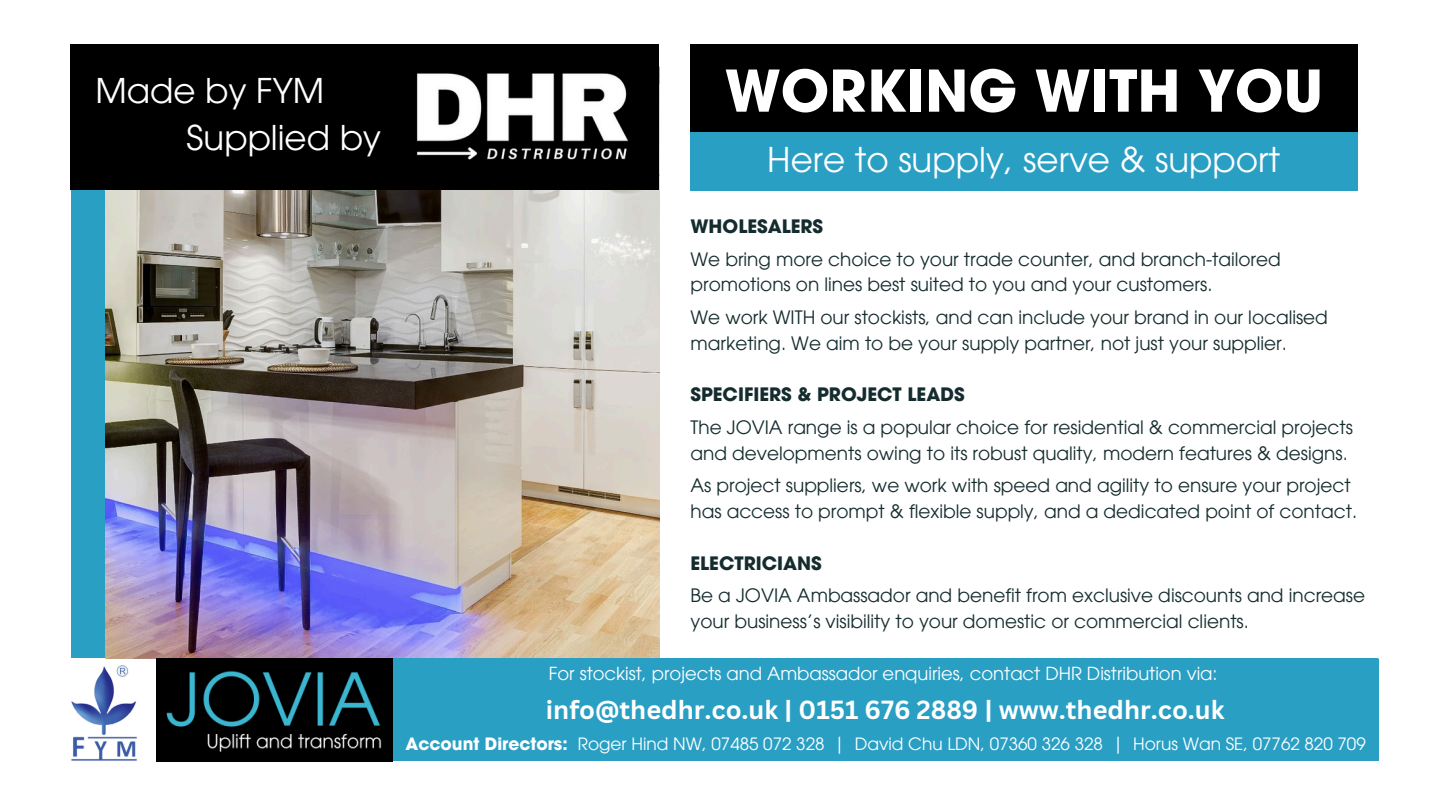
<style>
.page{position:relative;width:1440px;height:810px;background:#fff}
.page>*{position:absolute;margin:0;border:0;box-sizing:border-box;transform-origin:0 0}
.t1{font:700 57px "ITC Avant Garde Pro";color:#fff}
.t2{font:34.2px "ITC Avant Garde Pro";color:#fff}
.t3{font:34.1px "ITC Avant Garde Pro";color:#fff}
.t4{font:700 25.5px "Canva Sans";color:#fff}
.t5{font:18.5px/25.8px "ITC Avant Garde Pro";color:#152c2e}
.t6{font:700 18.5px "ITC Avant Garde Pro";color:#152c2e}
.t7{font:18px "ITC Avant Garde Pro";color:#fff}
.t8{font:17px "ITC Avant Garde Pro";color:#fff}
.s1{font-weight:700}
</style>
<div class="page">
<div style="left:71px;top:189px;width:35px;height:469px;background:#2a9fc4"></div>
<img style="left:106px;top:189px;width:553px;height:469px">
<div style="left:71px;top:44px;width:588px;height:145px;background:#000"></div>
<div style="left:393px;top:658px;width:985px;height:103px;background:#2a9fc4"></div>
<img style="left:71px;top:658px;width:89px;height:104px">
<div style="left:691px;top:44px;width:667px;height:88px;background:#000"></div>
<div style="left:691px;top:132px;width:667px;height:59px;background:#2a9fc4"></div>
<img style="left:393px;top:66px;width:255px;height:100px">
<img style="left:157px;top:658px;width:236px;height:103px">
<p class="t3" style="left:95px;top:78px;width:230px">Made by FYM</p>
<h2 class="t1" style="left:725px;top:70px;width:600px">WORKING WITH YOU</h2>
<p class="t3" style="left:187px;top:125px;width:196px">Supplied by</p>
<p class="t2" style="left:767px;top:147px;width:514px">Here to supply, serve &amp; support</p>
<p class="t6" style="left:691px;top:219px;width:134px">WHOLESALERS</p>
<p class="t5" style="left:691px;top:248px;width:592px">We bring more choice to your trade counter, and branch-tailored promotions on lines best suited to you and your customers.</p>
<h4 class="t5" style="left:691px;top:307px;width:639px">We work WITH our stockists, and can include your brand in our localised marketing. We aim to be your supply partner, not just your supplier.</h4>
<p class="t6" style="left:691px;top:388px;width:276px">SPECIFIERS &amp; PROJECT LEADS</p>
<p class="t5" style="left:691px;top:417px;width:664px">The JOVIA range is a popular choice for residential &amp; commercial projects and developments owing to its robust quality, modern features &amp; designs.</p>
<p class="t5" style="left:691px;top:475px;width:668px">As project suppliers, we work with speed and agility to ensure your project has access to prompt &amp; flexible supply, and a dedicated point of contact.</p>
<p class="t6" style="left:691px;top:556px;width:133px">ELECTRICIANS</p>
<p class="t5" style="left:691px;top:585px;width:676px">Be a JOVIA Ambassador and benefit from exclusive discounts and increase your business’s visibility to your domestic or commercial clients.</p>
<h1 class="t7" style="left:549px;top:667px;width:670px">For stockist, projects and Ambassador enquiries, contact DHR Distribution via:</h1>
<p class="t4" style="left:546px;top:692px;width:680px">info@thedhr.co.uk | 0151 676 2889 | www.thedhr.co.uk</p>
<h2 class="t8" style="left:406px;top:738px;width:720px"><span class="s1">Account Directors:</span> Roger Hind NW, 07485 072 328 | David Chu LDN, 07360 326 328 |</h2>
<h4 class="t8" style="left:1133px;top:738px;width:234px">Horus Wan SE, 07762 820 709</h4>
</div>
